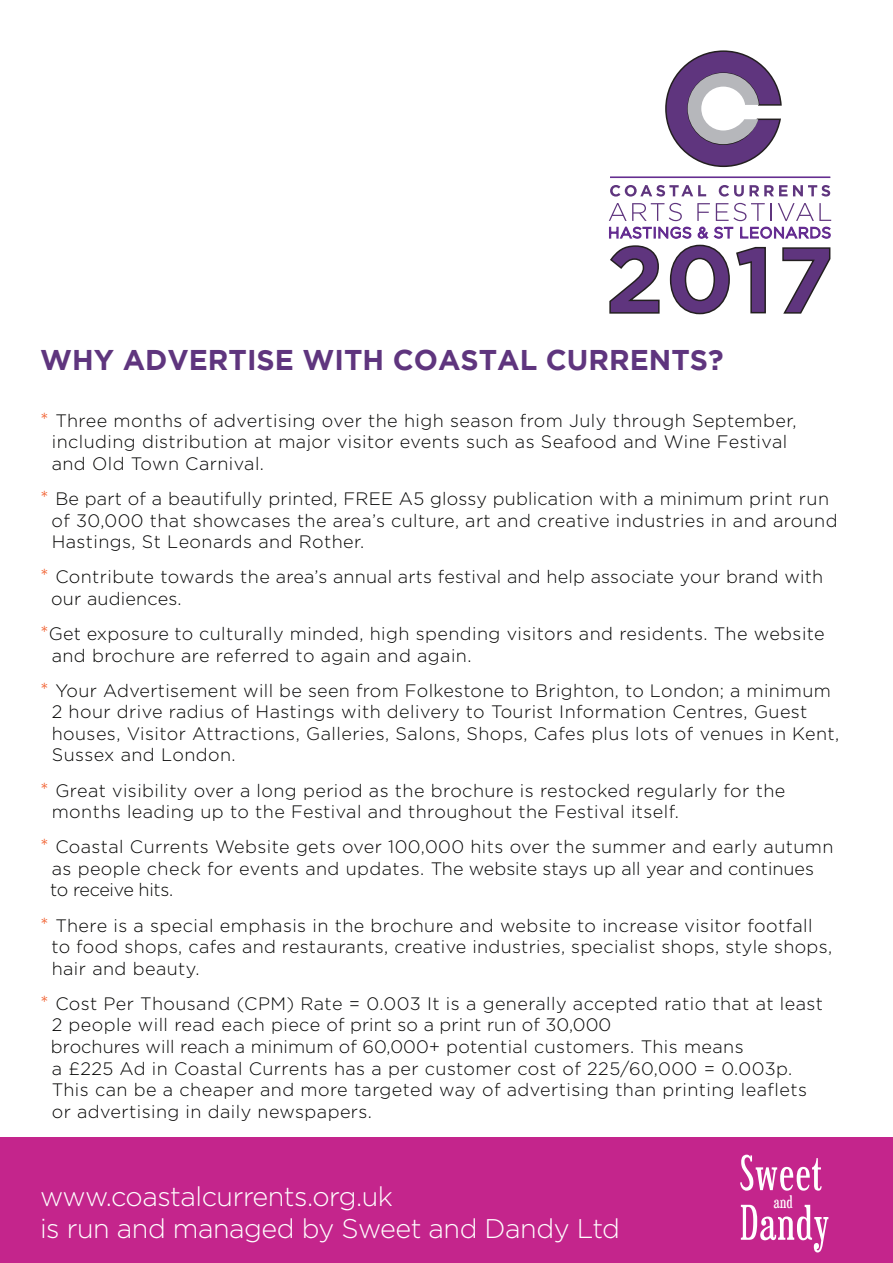
<style>
.page{position:relative;width:893px;height:1263px;background:#fff}
.page>*{position:absolute;margin:0;border:0;box-sizing:border-box;transform-origin:0 0}
.t1{font:700 92.55px "Gotham";color:#5f357e}
.t2{font:51.15px/49.7px "Euphorigenic S";letter-spacing:.035em;color:#fff}
.t3{font:700 28.5px "Gotham";color:#5f357e}
.t4{font:300 27px/32.4px "Gotham";letter-spacing:-.02em;color:#fff}
.t5{font:18.45px "Euphorigenic S";color:#fff}
.t6{font:300 18px/21.6px "Gotham";letter-spacing:.025em;color:#050504}
.s1{font-size:20.25px;color:#f15825}
</style>
<div class="page">
<hr style="left:610px;top:177px;width:220px;height:1px;background:#652d91">
<svg style="left:610px;top:185px;width:96px;height:12px"></svg>
<svg style="left:719px;top:185px;width:111px;height:12px"></svg>
<svg style="left:665px;top:51px;width:117px;height:117px"></svg>
<svg style="left:609px;top:203px;width:223px;height:112px"></svg>
<div style="left:0;top:1137px;width:893px;height:126px;background:#c4258c"></div>
<h3 class="t3" style="left:40px;top:343px;width:685px">WHY ADVERTISE WITH COASTAL CURRENTS?</h3>
<h1 class="t1" style="left:777px;top:227px;width:59px">7</h1>
<p class="t6" style="left:52px;top:409px;width:746px;text-indent:-12px"><span class="s1">*</span> Three months of advertising over the high season from July through September, including distribution at major visitor events such as Seafood and Wine Festival and Old Town Carnival.</p>
<p class="t6" style="left:52px;top:487px;width:787px;text-indent:-12px"><span class="s1">*</span> Be part of a beautifully printed, FREE A5 glossy publication with a minimum print run of 30,000 that showcases the area’s culture, art and creative industries in and around<br>Hastings, St Leonards and Rother.</p>
<p class="t6" style="left:51px;top:566px;width:773px;text-indent:-11px"><span class="s1">*</span> Contribute towards the area’s annual arts festival and help associate your brand with our audiences.</p>
<p class="t6" style="left:52px;top:622px;width:774px;text-indent:-12px"><span class="s1">*</span>Get exposure to culturally minded, high spending visitors and residents. The website and brochure are referred to again and again.</p>
<p class="t6" style="left:52px;top:679px;width:789px;text-indent:-12px"><span class="s1">*</span> Your Advertisement will be seen from Folkestone to Brighton, to London; a minimum 2 hour drive radius of Hastings with delivery to Tourist Information Centres, Guest houses, Visitor Attractions, Galleries, Salons, Shops, Cafes plus lots of venues in Kent, Sussex and London.</p>
<p class="t6" style="left:52px;top:779px;width:735px;text-indent:-12px"><span class="s1">*</span> Great visibility over a long period as the brochure is restocked regularly for the months leading up to the Festival and throughout the Festival itself.</p>
<p class="t6" style="left:50px;top:836px;width:785px;text-indent:-10px"><span class="s1">*</span> Coastal Currents Website gets over 100,000 hits over the summer and early autumn as people check for events and updates. The website stays up all year and continues to receive hits.</p>
<p class="t6" style="left:51px;top:914px;width:782px;text-indent:-11px"><span class="s1">*</span> There is a special emphasis in the brochure and website to increase visitor footfall to food shops, cafes and restaurants, creative industries, specialist shops, style shops, hair and beauty.</p>
<p class="t6" style="left:51px;top:992px;width:773px;text-indent:-11px"><span class="s1">*</span> Cost Per Thousand (CPM) Rate = 0.003 It is a generally accepted ratio that at least 2 people will read each piece of print so a print run of 30,000<br>brochures will reach a minimum of 60,000+ potential customers. This means<br>a £225 Ad in Coastal Currents has a per customer cost of 225/60,000 = 0.003p.<br>This can be a cheaper and more targeted way of advertising than printing leaflets or advertising in daily newspapers.</p>
<h3 class="t4" style="left:40px;top:1180px;width:581px">www.coastalcurrents.org.uk<br>is run and managed by Sweet and Dandy Ltd</h3>
<h2 class="t2" style="left:740px;top:1150px;width:90px">Sweet<br>Dandy</h2>
<p class="t5" style="left:774px;top:1192px;width:20px">and</p>
</div>
